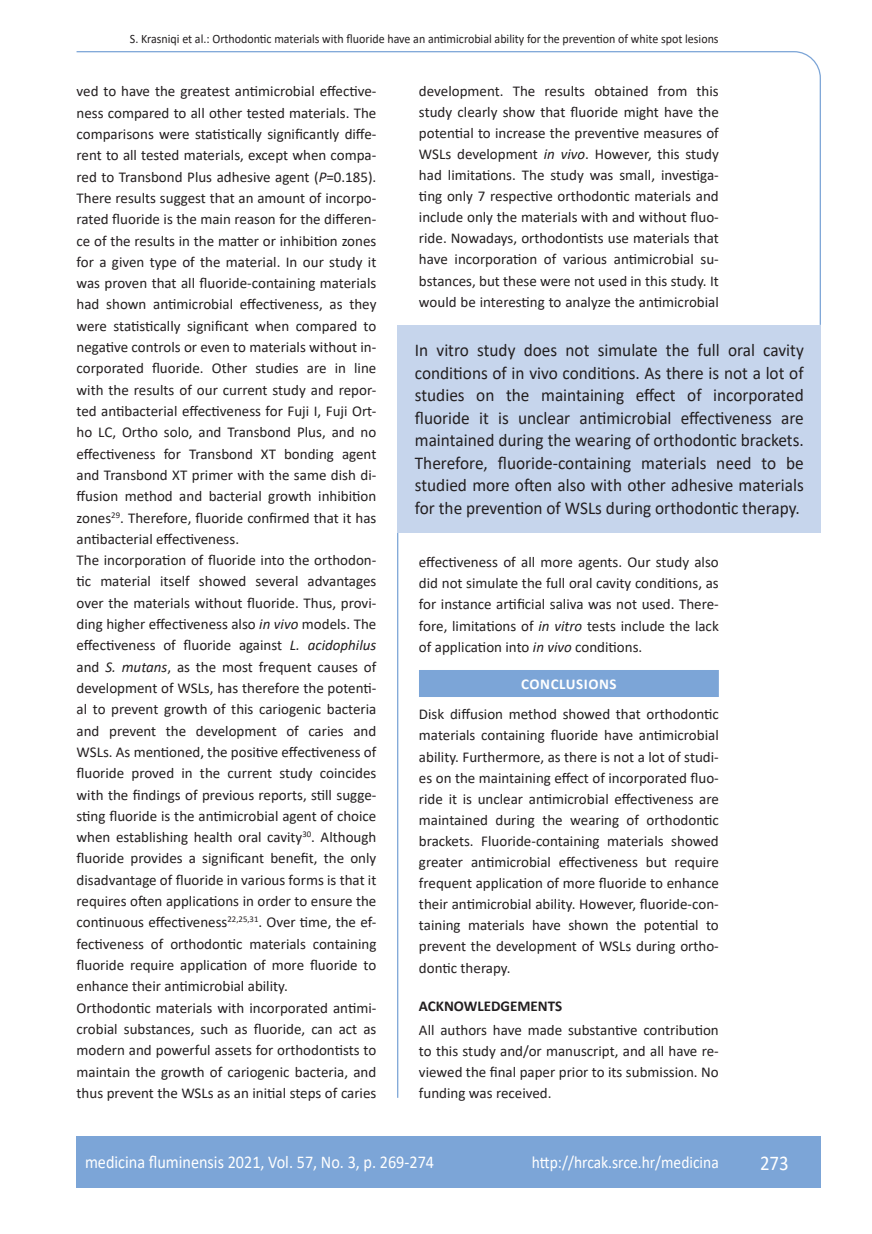
<style>
.page{position:relative;width:872px;height:1234px;background:#fff}
.page>*{position:absolute;margin:0;border:0;box-sizing:border-box;transform-origin:0 0}
.t1{font:21px "Calibri";color:#fff;scale:.9 1}
.anterfile{font:18px/22.5px "Calibri";color:#231f20;text-align:justify;scale:.96 1}
.t2{font:18px "Calibri";color:#fff;scale:.9 1}
.t3{font:17.25px "Calibri";color:#fff;scale:.9 1}
.osnovni_tekst{font:15px/21.3px "Calibri";color:#231f20;text-align:justify}
.podnaslov{font:700 15px "Calibri";color:#231f20}
.naslov_ruler{font:700 15px "Calibri";letter-spacing:.04em;color:#fff}
.glava{font:12.75px "Calibri";color:#231f20;scale:.94 1}
.s1{font-style:italic}
</style>
<div class="page">
<svg style="left:76px;top:51px;width:745px;height:275px"></svg>
<hr style="left:397px;top:532px;width:1px;height:565px;background:#7ca5d7">
<div style="left:77px;top:1135px;width:744px;height:51px;background:#7ca5d7"></div>
<div style="left:398px;top:325px;width:423px;height:207px;background:#c6d5ec"></div>
<div style="left:419px;top:669px;width:300px;height:27px;background:#7ca5d7"></div>
<p class="glava" style="left:130px;top:29px;width:628px">S. Krasniqi et al.: Orthodontic materials with fluoride have an antimicrobial ability for the prevention of white spot lesions</p>
<p class="osnovni_tekst" style="left:77px;top:80px;width:301px">ved to have the greatest antimicrobial effective&shy;ness compared to all other tested materials. The comparisons were statistically significantly diffe&shy;rent to all tested materials, except when compa&shy;red to Transbond Plus adhesive agent (<span class="s1">P</span>=0.185).<br>There results suggest that an amount of incorpo&shy;rated fluoride is the main reason for the differen&shy;ce of the results in the matter or inhibition zones for a given type of the material. In our study it was proven that all fluoride-containing materials had shown antimicrobial effectiveness, as they were statistically significant when compared to negative controls or even to materials without in&shy;corporated fluoride. Other studies are in line with the results of our current study and repor&shy;ted antibacterial effectiveness for Fuji I, Fuji Ort&shy;ho LC, Ortho solo, and Transbond Plus, and no effectiveness for Transbond XT bonding agent and Transbond XT primer with the same dish di&shy;ffusion method and bacterial growth inhibition zones<sup>29</sup>. Therefore, fluoride confirmed that it has antibacterial effectiveness.</p>
<p class="osnovni_tekst" style="left:77px;top:549px;width:301px">The incorporation of fluoride into the orthodon&shy;tic material itself showed several advantages over the materials without fluoride. Thus, provi&shy;ding higher effectiveness also <span class="s1">in vivo</span> models. The effectiveness of fluoride against <span class="s1">L. acidophilus </span>and <span class="s1">S. mutans</span>, as the most frequent causes of development of WSLs, has therefore the potenti&shy;al to prevent growth of this cariogenic bacteria and prevent the development of caries and WSLs. As mentioned, the positive effectiveness of fluoride proved in the current study coincides with the findings of previous reports, still sugge&shy;sting fluoride is the antimicrobial agent of choice when establishing health oral cavity<sup>30</sup>. Although fluoride provides a significant benefit, the only disadvantage of fluoride in various forms is that it requires often applications in order to ensure the continuous effectiveness<sup>22,25,31</sup>. Over time, the ef&shy;fectiveness of orthodontic materials containing fluoride require application of more fluoride to enhance their antimicrobial ability.</p>
<p class="osnovni_tekst" style="left:77px;top:996px;width:301px">Orthodontic materials with incorporated antimi&shy;crobial substances, such as fluoride, can act as modern and powerful assets for orthodontists to maintain the growth of cariogenic bacteria, and thus prevent the WSLs as an initial steps of caries</p>
<p class="osnovni_tekst" style="left:419px;top:80px;width:301px">development. The results obtained from this study clearly show that fluoride might have the potential to increase the preventive measures of WSLs development <span class="s1">in vivo</span>. However, this study had limitations. The study was small, investiga&shy;ting only 7 respective orthodontic materials and include only the materials with and without fluo&shy;ride. Nowadays, orthodontists use materials that have incorporation of various antimicrobial su&shy;bstances, but these were not used in this study. It would be interesting to analyze the antimicrobial</p>
<p class="anterfile" style="left:415px;top:338px;width:407px">In vitro study does not simulate the full oral cavity conditions of in vivo conditions. As there is not a lot of studies on the maintaining effect of incorporated fluoride it is unclear antimicrobial effectiveness are maintained during the wearing of orthodontic brackets.<br>Therefore, fluoride-containing materials need to be studied more often also with other adhesive materials for the prevention of WSLs during orthodontic therapy.</p>
<p class="osnovni_tekst" style="left:419px;top:551px;width:301px">effectiveness of all more agents. Our study also did not simulate the full oral cavity conditions, as for instance artificial saliva was not used. There&shy;fore, limitations of <span class="s1">in vitro</span> tests include the lack of application into <span class="s1">in vivo</span> conditions.</p>
<p class="naslov_ruler" style="left:521px;top:673px;width:97px">CONCLUSIONS</p>
<p class="osnovni_tekst" style="left:419px;top:703px;width:301px">Disk diffusion method showed that orthodontic materials containing fluoride have antimicrobial ability. Furthermore, as there is not a lot of studi&shy;es on the maintaining effect of incorporated fluo&shy;ride it is unclear antimicrobial effectiveness are maintained during the wearing of orthodontic brackets. Fluoride-containing materials showed greater antimicrobial effectiveness but require frequent application of more fluoride to enhance their antimicrobial ability. However, fluoride-con&shy;taining materials have shown the potential to prevent the development of WSLs during ortho&shy;dontic therapy.</p>
<p class="podnaslov" style="left:419px;top:994px;width:145px">ACKNOWLEDGEMENTS</p>
<p class="osnovni_tekst" style="left:419px;top:1018px;width:301px">All authors have made substantive contribution to this study and/or manuscript, and all have re&shy;viewed the final paper prior to its submission. No funding was received.</p>
<p class="t2" style="left:85px;top:1149px;width:389px">medicina fluminensis 2021, Vol. 57, No. 3, p. 269-274</p>
<p class="t3" style="left:532px;top:1150px;width:209px">http://hrcak.srce.hr/medicina</p>
<p class="t1" style="left:760px;top:1147px;width:33px">273</p>
</div>
